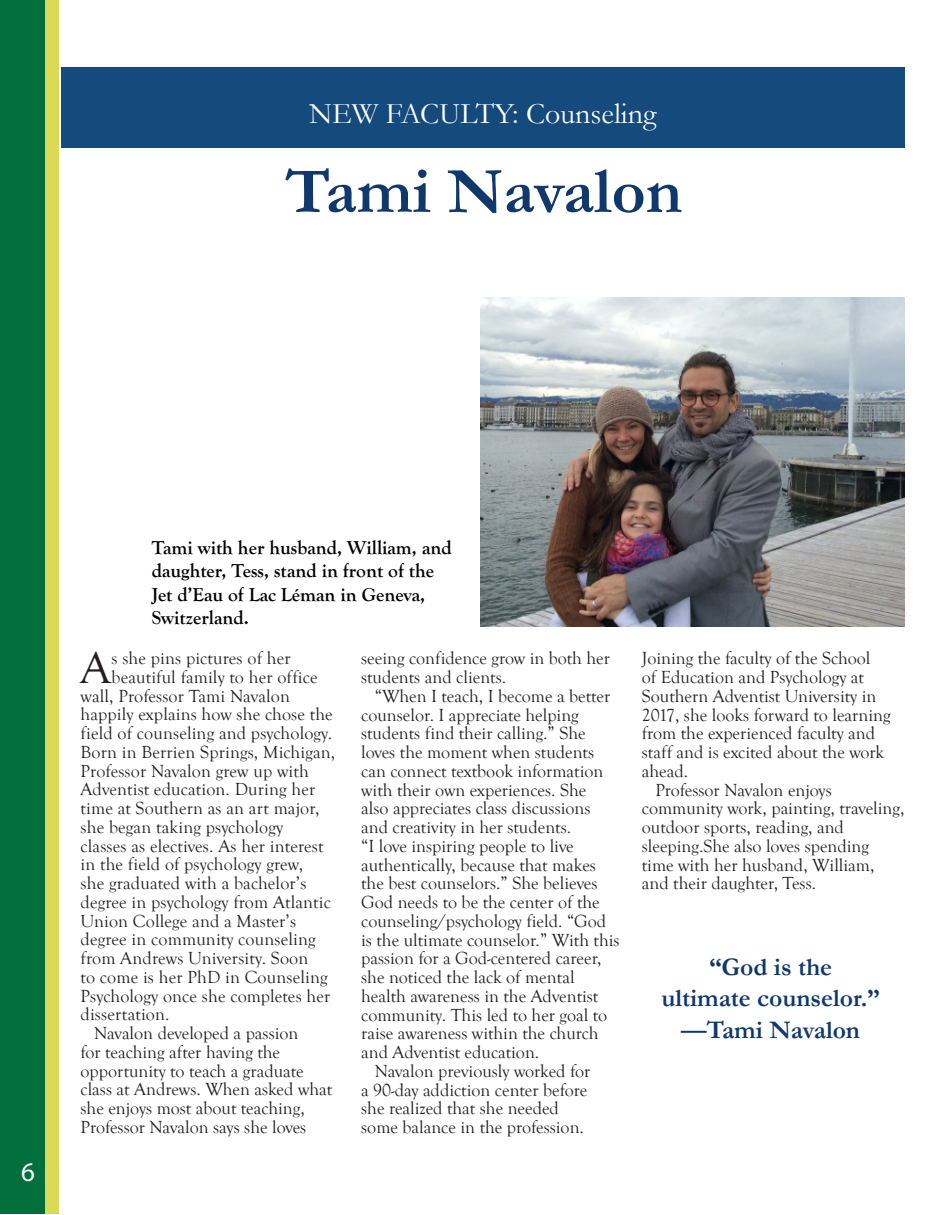
<style>
.page{position:relative;width:945px;height:1215px;background:#fff}
.page>*{position:absolute;margin:0;border:0;box-sizing:border-box;transform-origin:0 0}
.t1{font:700 66px "Garamond";color:#11386d}
.t2{font:45.9px "Goudy Old Style T";color:#231f20}
.t3{font:30px "Garamond";color:#fff}
.t4{font:27px "Myriad Pro";color:#fff}
.t5{font:700 25.5px/31.5px "Garamond";color:#11386d;text-align:center}
.t6{font:700 19.5px/23.4px "Goudy Old Style T";color:#000}
.t7{font:18px/18.8px "Goudy Old Style T";color:#231f20}
</style>
<div class="page">
<div style="left:14px;top:0;width:45px;height:1214px;background:#d9da55"></div>
<div style="left:0;top:0;width:45px;height:1214px;background:#006f3c"></div>
<div style="left:61px;top:68px;width:843px;height:80px;background:#144a7c"></div>
<img style="left:481px;top:297px;width:423px;height:330px">
<h3 class="t3" style="left:309px;top:94px;width:349px">NEW FACULTY: Counseling</h3>
<h1 class="t1" style="left:285px;top:146px;width:398px">Tami Navalon</h1>
<h3 class="t4" style="left:21px;top:1155px;width:15px">6</h3>
<p class="t6" style="left:152px;top:536px;width:302px">Tami with her husband, William, and daughter, Tess, stand in front of the<br>Jet d’Eau of Lac Léman in Geneva,<br>Switzerland.</p>
<h2 class="t2" style="left:81px;top:643px;width:32px">A</h2>
<p class="t7" style="left:112px;top:649px;width:181px">s she pins pictures of her</p>
<p class="t7" style="left:112px;top:668px;width:208px">beautiful family to her office</p>
<p class="t7" style="left:81px;top:687px;width:211px">wall, Professor Tami Navalon</p>
<p class="t7" style="left:81px;top:705px;width:254px">happily explains how she chose the</p>
<p class="t7" style="left:81px;top:724px;width:253px">field of counseling and psychology.</p>
<p class="t7" style="left:81px;top:743px;width:256px">Born in Berrien Springs, Michigan,</p>
<p class="t7" style="left:81px;top:762px;width:230px">Professor Navalon grew up with</p>
<p class="t7" style="left:81px;top:781px;width:236px">Adventist education. During her</p>
<p class="t7" style="left:81px;top:799px;width:241px">time at Southern as an art major,</p>
<p class="t7" style="left:81px;top:818px;width:204px">she began taking psychology</p>
<p class="t7" style="left:81px;top:837px;width:244px">classes as electives. As her interest</p>
<p class="t7" style="left:81px;top:856px;width:224px">in the field of psychology grew,</p>
<p class="t7" style="left:81px;top:874px;width:227px">she graduated with a bachelor’s</p>
<p class="t7" style="left:81px;top:893px;width:252px">degree in psychology from Atlantic</p>
<p class="t7" style="left:81px;top:912px;width:217px">Union College and a Master’s</p>
<p class="t7" style="left:81px;top:931px;width:237px">degree in community counseling</p>
<p class="t7" style="left:81px;top:949px;width:229px">from Andrews University. Soon</p>
<p class="t7" style="left:81px;top:968px;width:249px">to come is her PhD in Counseling</p>
<p class="t7" style="left:81px;top:987px;width:251px">Psychology once she completes her</p>
<p class="t7" style="left:81px;top:1006px;width:91px">dissertation.</p>
<p class="t7" style="left:94px;top:1024px;width:206px">Navalon developed a passion</p>
<p class="t7" style="left:81px;top:1043px;width:201px">for teaching after having the</p>
<p class="t7" style="left:81px;top:1062px;width:225px">opportunity to teach a graduate</p>
<p class="t7" style="left:81px;top:1081px;width:253px">class at Andrews. When asked what</p>
<p class="t7" style="left:81px;top:1099px;width:226px">she enjoys most about teaching,</p>
<p class="t7" style="left:81px;top:1118px;width:227px">Professor Navalon says she loves</p>
<p class="t7" style="left:361px;top:649px;width:250px">seeing confidence grow in both her students and clients.</p>
<p class="t7" style="left:375px;top:687px;width:237px">“When I teach, I become a better</p>
<p class="t7" style="left:361px;top:706px;width:219px">counselor. I appreciate helping</p>
<p class="t7" style="left:361px;top:724px;width:226px">students find their calling.” She</p>
<p class="t7" style="left:361px;top:743px;width:234px">loves the moment when students</p>
<p class="t7" style="left:361px;top:762px;width:244px">can connect textbook information</p>
<p class="t7" style="left:361px;top:781px;width:227px">with their own experiences. She</p>
<p class="t7" style="left:361px;top:799px;width:231px">also appreciates class discussions</p>
<p class="t7" style="left:361px;top:818px;width:211px">and creativity in her students.</p>
<p class="t7" style="left:361px;top:837px;width:214px">“I love inspiring people to live</p>
<p class="t7" style="left:361px;top:856px;width:236px">authentically, because that makes</p>
<p class="t7" style="left:361px;top:874px;width:238px">the best counselors.” She believes</p>
<p class="t7" style="left:361px;top:893px;width:240px">God needs to be the center of the</p>
<p class="t7" style="left:361px;top:912px;width:247px">counseling/psychology field. “God</p>
<p class="t7" style="left:361px;top:931px;width:260px">is the ultimate counselor.” With this</p>
<p class="t7" style="left:361px;top:949px;width:242px">passion for a God-centered career,</p>
<p class="t7" style="left:361px;top:968px;width:215px">she noticed the lack of mental</p>
<p class="t7" style="left:361px;top:987px;width:239px">health awareness in the Adventist</p>
<p class="t7" style="left:361px;top:1006px;width:248px">community. This led to her goal to</p>
<p class="t7" style="left:361px;top:1024px;width:239px">raise awareness within the church</p>
<p class="t7" style="left:361px;top:1043px;width:180px">and Adventist education.</p>
<p class="t7" style="left:375px;top:1062px;width:217px">Navalon previously worked for</p>
<p class="t7" style="left:361px;top:1081px;width:228px">a 90-day addiction center before</p>
<p class="t7" style="left:361px;top:1100px;width:199px">she realized that she needed</p>
<p class="t7" style="left:361px;top:1118px;width:224px">some balance in the profession.</p>
<p class="t7" style="left:642px;top:650px;width:230px">Joining the faculty of the School</p>
<p class="t7" style="left:642px;top:668px;width:224px">of Education and Psychology at</p>
<p class="t7" style="left:642px;top:687px;width:236px">Southern Adventist University in</p>
<p class="t7" style="left:642px;top:706px;width:250px">2017, she looks forward to learning</p>
<p class="t7" style="left:642px;top:725px;width:235px">from the experienced faculty and</p>
<p class="t7" style="left:642px;top:743px;width:244px">staff and is excited about the work</p>
<p class="t7" style="left:642px;top:762px;width:48px">ahead.</p>
<p class="t7" style="left:655px;top:781px;width:178px">Professor Navalon enjoys</p>
<p class="t7" style="left:642px;top:800px;width:264px">community work, painting, traveling,</p>
<p class="t7" style="left:642px;top:818px;width:204px">outdoor sports, reading, and</p>
<p class="t7" style="left:642px;top:837px;width:229px">sleeping.She also loves spending</p>
<p class="t7" style="left:642px;top:856px;width:234px">time with her husband, William,</p>
<p class="t7" style="left:642px;top:875px;width:176px">and their daughter, Tess.</p>
<h3 class="t5" style="left:661px;top:951px;width:220px">“God is the ultimate counselor.” —Tami Navalon</h3>
</div>
